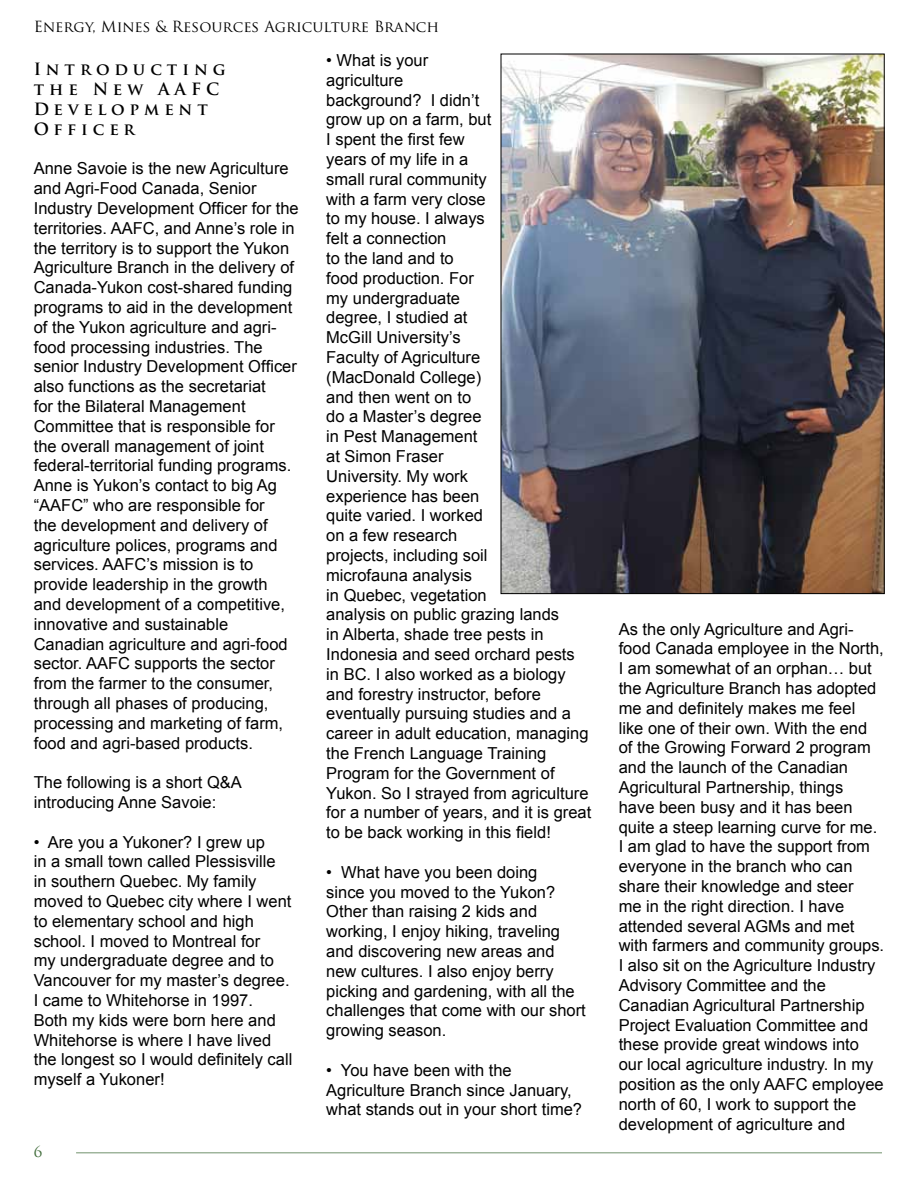
<style>
.page{position:relative;width:918px;height:1188px;background:#fff}
.page>*{position:absolute;margin:0;border:0;box-sizing:border-box;transform-origin:0 0}
.t1{font:16.5px/19.8px "Arial";color:#000}
.t2{font:700 16.5px/19.8px "Trajan Pro";letter-spacing:.3em;color:#000}
.t3{font:15px "Trajan Pro";color:#000}
.t4{font:15px "Trajan Pro";color:#406c3a}
</style>
<div class="page">
<hr style="left:76px;top:1152px;width:806px;height:2px;background:#406c3a">
<img style="left:503px;top:56px;width:380px;height:536px">
<p class="t3" style="left:34px;top:17px;width:407px">Energy, Mines &amp; Resources Agriculture Branch</p>
<p class="t2" style="left:34px;top:60px;width:193px">Introducting the New AAFC<br>Development<br>Officer</p>
<p class="t1" style="left:34px;top:159px;width:267px">Anne Savoie is the new Agriculture and Agri-Food Canada, Senior Industry Development Officer for the territories. AAFC, and Anne’s role in the territory is to support the Yukon Agriculture Branch in the delivery of Canada-Yukon cost-shared funding programs to aid in the development of the Yukon agriculture and agri&shy;food processing industries. The senior Industry Development Officer also functions as the secretariat<br>for the Bilateral Management Committee that is responsible for the overall management of joint federal-territorial funding programs.<br>Anne is Yukon’s contact to big Ag “AAFC” who are responsible for<br>the development and delivery of agriculture polices, programs and services. AAFC’s mission is to provide leadership in the growth and development of a competitive, innovative and sustainable Canadian agriculture and agri-food sector. AAFC supports the sector from the farmer to the consumer, through all phases of producing, processing and marketing of farm, food and agri-based products.</p>
<p class="t1" style="left:34px;top:773px;width:210px">The following is a short Q&amp;A introducing Anne Savoie:</p>
<p class="t1" style="left:34px;top:832px;width:260px">• Are you a Yukoner? I grew up<br>in a small town called Plessisville in southern Quebec. My family moved to Quebec city where I went to elementary school and high school. I moved to Montreal for<br>my undergraduate degree and to<br>Vancouver for my master’s degree.<br>I came to Whitehorse in 1997.<br>Both my kids were born here and<br>Whitehorse is where I have lived the longest so I would definitely call myself a Yukoner!</p>
<p class="t1" style="left:326px;top:50px;width:267px">• What is your<br>agriculture<br>background? I didn’t<br>grow up on a farm, but<br>I spent the first few<br>years of my life in a<br>small rural community<br>with a farm very close<br>to my house. I always<br>felt a connection<br>to the land and to<br>food production. For<br>my undergraduate<br>degree, I studied at<br>McGill University’s<br>Faculty of Agriculture<br>(MacDonald College)<br>and then went on to<br>do a Master’s degree<br>in Pest Management<br>at Simon Fraser<br>University. My work<br>experience has been<br>quite varied. I worked<br>on a few research<br>projects, including soil<br>microfauna analysis<br>in Quebec, vegetation<br>analysis on public grazing lands<br>in Alberta, shade tree pests in<br>Indonesia and seed orchard pests in BC. I also worked as a biology and forestry instructor, before eventually pursuing studies and a career in adult education, managing the French Language Training<br>Program for the Government of<br>Yukon. So I strayed from agriculture for a number of years, and it is great to be back working in this field!</p>
<p class="t1" style="left:326px;top:862px;width:261px">• What have you been doing<br>since you moved to the Yukon?<br>Other than raising 2 kids and working, I enjoy hiking, traveling and discovering new areas and new cultures. I also enjoy berry picking and gardening, with all the challenges that come with our short growing season.</p>
<p class="t1" style="left:326px;top:1060px;width:257px">• You have been with the<br>Agriculture Branch since January, what stands out in your short time?</p>
<p class="t4" style="left:34px;top:1142px;width:10px">6</p>
<p class="t1" style="left:619px;top:619px;width:267px">As the only Agriculture and Agri&shy;food Canada employee in the North,<br>I am somewhat of an orphan… but the Agriculture Branch has adopted me and definitely makes me feel<br>like one of their own. With the end of the Growing Forward 2 program and the launch of the Canadian<br>Agricultural Partnership, things<br>have been busy and it has been quite a steep learning curve for me.<br>I am glad to have the support from everyone in the branch who can share their knowledge and steer<br>me in the right direction. I have attended several AGMs and met with farmers and community groups.<br>I also sit on the Agriculture Industry<br>Advisory Committee and the<br>Canadian Agricultural Partnership<br>Project Evaluation Committee and these provide great windows into our local agriculture industry. In my position as the only AAFC employee north of 60, I work to support the development of agriculture and</p>
</div>
